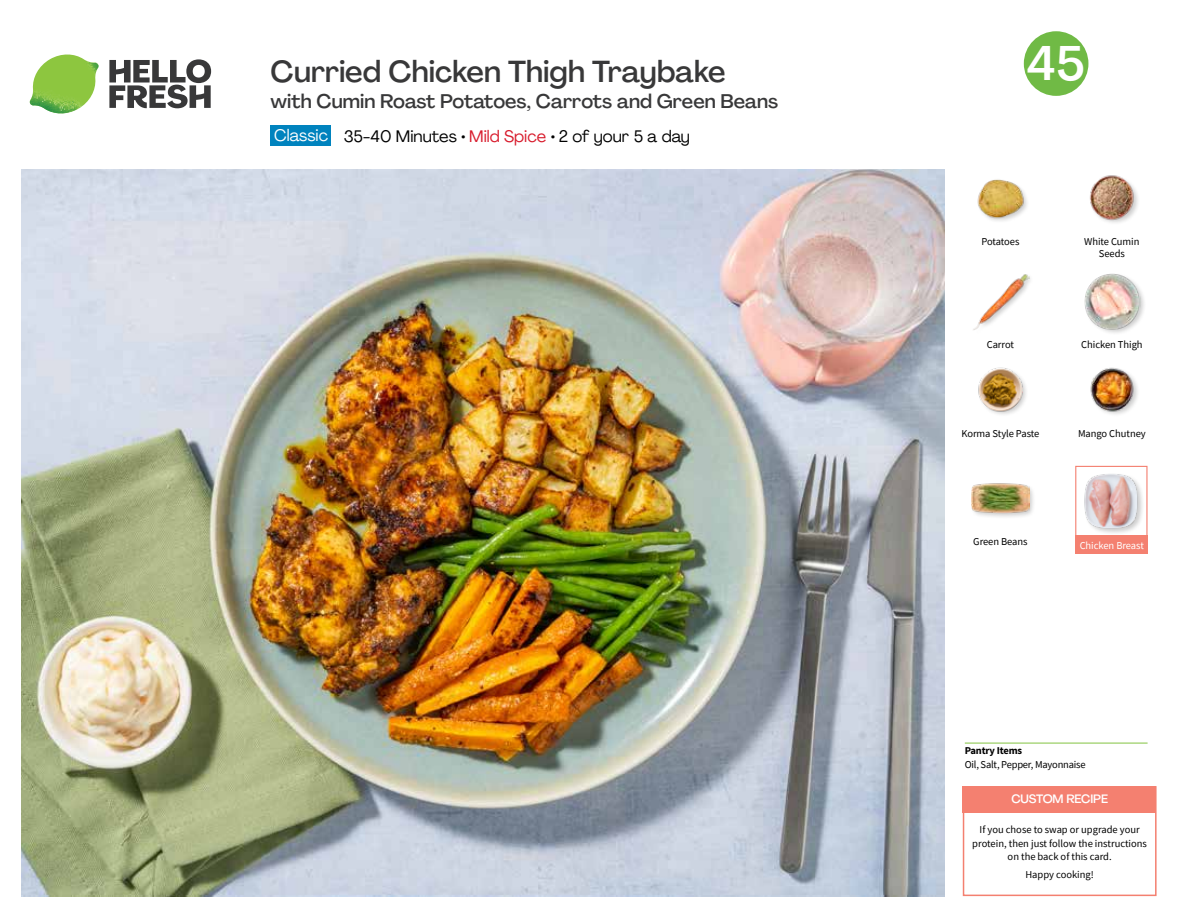
<style>
.page{position:relative;width:1188px;height:918px;background:#fff}
.page>*{position:absolute;margin:0;border:0;box-sizing:border-box;transform-origin:0 0}
.t1{font:500 48px "Agrandir";color:#fff}
.t2{font:500 30px "Agrandir";letter-spacing:-.005em;color:#383839}
.t3{font:500 19.5px "Agrandir";color:#383839}
.t4{font:16.5px "Agrandir";color:#000}
.t5{font:500 12px "Agrandir";letter-spacing:-.01em;color:#fff}
.t6{font:10.5px/13.5px "Source Sans Pro";letter-spacing:-.005em;color:#000;text-align:center}
.t7{font:10.5px "Source Sans Pro";letter-spacing:-.005em;color:#fff}
.t8{font:700 10.5px "Source Sans Pro";letter-spacing:-.02em;color:#000}
.s1{color:#fff}
.s2{color:#d81b2c}
</style>
<div class="page">
<svg style="left:109px;top:59px;width:102px;height:49px"></svg>
<img style="left:30px;top:55px;width:69px;height:59px">
<img style="left:21px;top:170px;width:924px;height:727px">
<hr style="left:965px;top:743px;width:183px;height:1px;background:#82c341">
<div style="left:1075px;top:466px;width:73px;height:72px;border:1px solid #f48070"></div>
<div style="left:1075px;top:535px;width:73px;height:19px;background:#f48070"></div>
<div style="left:963px;top:786px;width:194px;height:110px;border:2px solid #f48070"></div>
<div style="left:963px;top:786px;width:193px;height:27px;background:#f48070"></div>
<div style="left:271px;top:126px;width:60px;height:20px;background:#0083be"></div>
<img style="left:978px;top:367px;width:48px;height:48px">
<div style="left:970px;top:482px;width:66px;height:38px;background:#000;opacity:.2"></div>
<img style="left:972px;top:482px;width:57px;height:38px">
<div style="left:1083px;top:472px;width:62px;height:63px;background:#000;opacity:.2"></div>
<img style="left:1083px;top:472px;width:57px;height:57px">
<img style="left:1090px;top:367px;width:48px;height:48px">
<img style="left:977px;top:179px;width:50px;height:42px">
<img style="left:973px;top:274px;width:56px;height:56px">
<div style="left:1084px;top:273px;width:63px;height:63px;background:#000;opacity:.2"></div>
<img style="left:1084px;top:273px;width:57px;height:57px">
<img style="left:1089px;top:175px;width:49px;height:48px">
<svg style="left:1023px;top:31px;width:66px;height:65px"></svg>
<h2 class="t2" style="left:271px;top:53px;width:457px">Curried Chicken Thigh Traybake</h2>
<h3 class="t3" style="left:271px;top:89px;width:509px">with Cumin Roast Potatoes, Carrots and Green Beans</h3>
<h3 class="t4" style="left:274px;top:126px;width:417px"><span class="s1">Classic</span> 35-40 Minutes ◘• <span class="s2">Mild Spice</span> ◘• 2 of your 5 a day</h3>
<h1 class="t1" style="left:1027px;top:34px;width:59px">45</h1>
<p class="t6" style="left:981px;top:234px;width:40px">Potatoes</p>
<p class="t6" style="left:1084px;top:235px;width:57px;line-height:12px">White Cumin<br>Seeds</p>
<p class="t6" style="left:987px;top:338px;width:29px">Carrot</p>
<p class="t6" style="left:1081px;top:338px;width:63px">Chicken Thigh</p>
<p class="t6" style="left:961px;top:427px;width:79px">Korma Style Paste</p>
<p class="t6" style="left:1078px;top:427px;width:69px">Mango Chutney</p>
<p class="t6" style="left:973px;top:535px;width:56px">Green Beans</p>
<p class="t7" style="left:1080px;top:539px;width:66px">Chicken Breast</p>
<p class="t8" style="left:965px;top:743px;width:59px">Pantry Items</p>
<p class="t6" style="left:965px;top:758px;width:122px">Oil, Salt, Pepper, Mayonnaise</p>
<p class="t5" style="left:1011px;top:791px;width:98px">CUSTOM RECIPE</p>
<p class="t6" style="left:972px;top:823px;width:176px">If you chose to swap or upgrade your protein, then just follow the instructions on the back of this card.</p>
<p class="t6" style="left:1025px;top:868px;width:70px">Happy cooking!</p>
</div>
